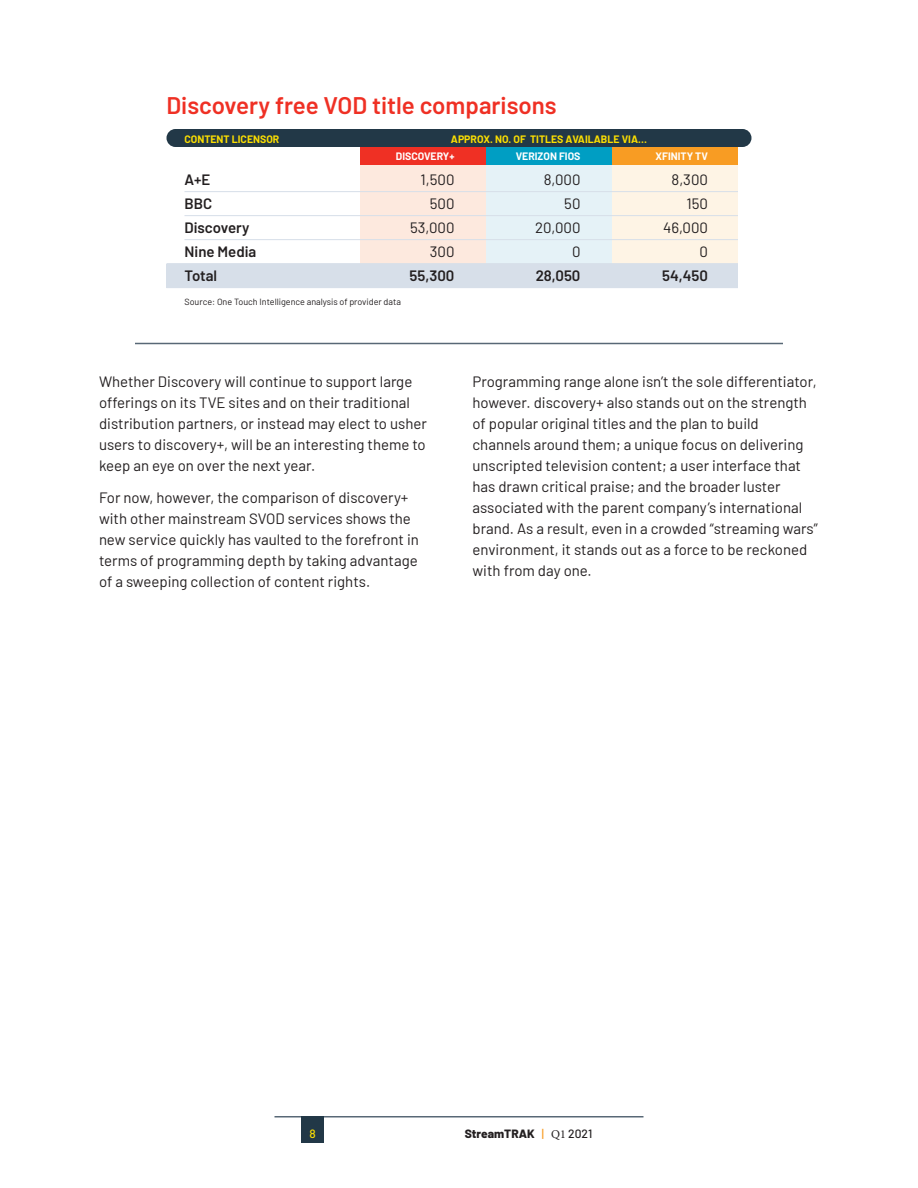
<style>
.page{position:relative;width:918px;height:1188px;background:#fff}
.page>*{position:absolute;margin:0;border:0;box-sizing:border-box;transform-origin:0 0}
.t1{font:600 24px "Barlow";color:#ef3024}
.t2{font:15px/21px "Barlow";color:#231f20}
.t3{font:600 15px "Barlow";color:#231f20}
.t4{font:800 12px "Barlow";color:#231f20}
.t5{font:500 12px "Barlow";color:#fcdf01}
.t6{font:700 10.5px "Barlow";color:#fcdf01}
.t7{font:700 10.5px "Barlow";color:#fff}
.t8{font:9px "Barlow";color:#231f20}
.s1{font-weight:500;color:#f89c23}
.s2{font-family:"Minion Pro";font-weight:400}
.s3{font-weight:500}
</style>
<div class="page">
<hr style="left:135px;top:343px;width:648px;height:1px;background:#586876">
<hr style="left:274px;top:1116px;width:370px;height:2px;background:#586876">
<div style="left:302px;top:1116px;width:22px;height:27px;background:#223847"></div>
<div style="left:612px;top:147px;width:126px;height:18px;background:#f89c23"></div>
<div style="left:612px;top:165px;width:126px;height:107px;background:#fef4e5"></div>
<div style="left:486px;top:147px;width:126px;height:18px;background:#009ec3"></div>
<div style="left:486px;top:165px;width:126px;height:105px;background:#e5f2f7"></div>
<div style="left:360px;top:147px;width:126px;height:18px;background:#ef3024"></div>
<div style="left:360px;top:165px;width:126px;height:105px;background:#fde9de"></div>
<div style="left:166px;top:264px;width:572px;height:24px;background:#d7dfe9"></div>
<div style="left:166px;top:129px;width:586px;height:18px;background:#223847;border-radius:9px"></div>
<hr style="left:184px;top:191px;width:554px;height:1px;background:#d7dfe9">
<hr style="left:184px;top:215px;width:554px;height:1px;background:#d7dfe9">
<hr style="left:184px;top:239px;width:554px;height:1px;background:#d7dfe9">
<hr style="left:166px;top:263px;width:572px;height:1px;background:#d7dfe9">
<h1 class="t1" style="left:166px;top:88px;width:392px">Discovery free VOD title comparisons</h1>
<p class="t6" style="left:184px;top:131px;width:96px">CONTENT LICENSOR</p>
<p class="t6" style="left:451px;top:131px;width:198px">APPROX. NO. OF TITLES AVAILABLE VIA…</p>
<p class="t7" style="left:396px;top:149px;width:60px">DISCOVERY+</p>
<p class="t7" style="left:516px;top:149px;width:66px">VERIZON FIOS</p>
<p class="t7" style="left:656px;top:149px;width:54px">XFINITY TV</p>
<p class="t3" style="left:184px;top:168px;width:27px">A+E</p>
<p class="t2" style="left:421px;top:167px;width:35px">1,500</p>
<p class="t2" style="left:544px;top:167px;width:38px">8,000</p>
<p class="t2" style="left:672px;top:167px;width:38px">8,300</p>
<p class="t3" style="left:184px;top:192px;width:29px">BBC</p>
<p class="t2" style="left:430px;top:191px;width:26px">500</p>
<p class="t2" style="left:564px;top:191px;width:18px">50</p>
<p class="t2" style="left:687px;top:191px;width:23px">150</p>
<p class="t3" style="left:184px;top:216px;width:66px">Discovery</p>
<p class="t2" style="left:410px;top:215px;width:46px">53,000</p>
<p class="t2" style="left:535px;top:215px;width:47px">20,000</p>
<p class="t2" style="left:663px;top:215px;width:46px">46,000</p>
<p class="t3" style="left:184px;top:240px;width:73px">Nine Media</p>
<p class="t2" style="left:430px;top:239px;width:26px">300</p>
<p class="t2" style="left:572px;top:239px;width:10px">0</p>
<p class="t2" style="left:700px;top:239px;width:10px">0</p>
<p class="t3" style="left:185px;top:264px;width:34px">Total</p>
<p class="t3" style="left:410px;top:264px;width:46px">55,300</p>
<p class="t3" style="left:536px;top:264px;width:46px">28,050</p>
<p class="t3" style="left:662px;top:264px;width:47px">54,450</p>
<p class="t8" style="left:184px;top:295px;width:218px">Source: One Touch Intelligence analysis of provider data</p>
<p class="t2" style="left:99px;top:370px;width:329px">Whether Discovery will continue to support large offerings on its TVE sites and on their traditional distribution partners, or instead may elect to usher users to discovery+, will be an interesting theme to keep an eye on over the next year.</p>
<p class="t2" style="left:99px;top:485px;width:321px">For now, however, the comparison of discovery+ with other mainstream SVOD services shows the new service quickly has vaulted to the forefront in terms of programming depth by taking advantage of a sweeping collection of content rights.</p>
<p class="t2" style="left:472px;top:370px;width:347px">Programming range alone isn’t the sole differentiator, however. discovery+ also stands out on the strength of popular original titles and the plan to build channels around them; a unique focus on delivering unscripted television content; a user interface that has drawn critical praise; and the broader luster associated with the parent company’s international brand. As a result, even in a crowded “streaming wars” environment, it stands out as a force to be reckoned with from day one.</p>
<p class="t5" style="left:310px;top:1125px;width:8px">8</p>
<p class="t4" style="left:465px;top:1125px;width:129px">StreamTRAK <span class="s1">|</span> <span class="s2">Q1</span> <span class="s3">2021</span></p>
</div>
